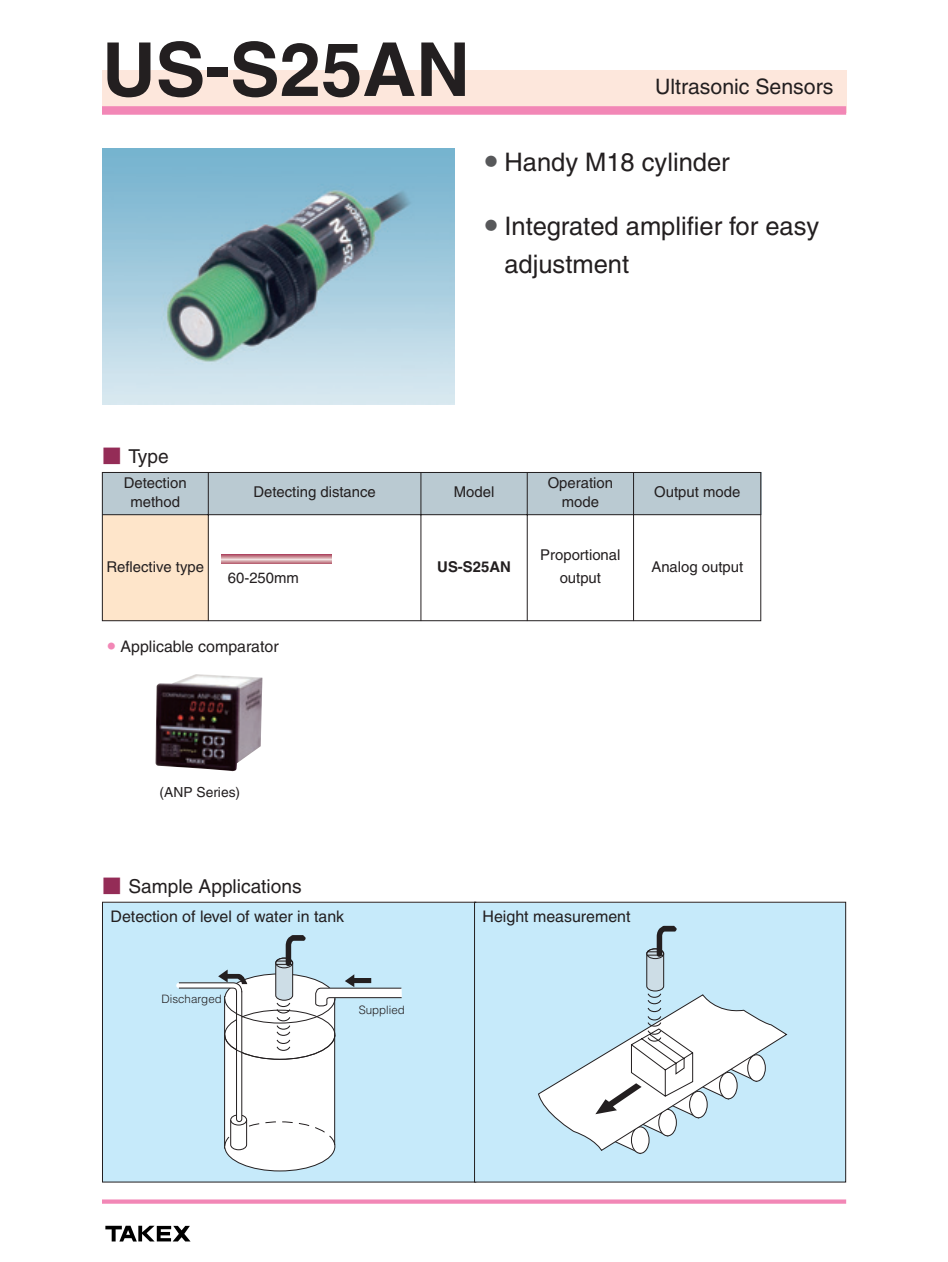
<style>
.page{position:relative;width:948px;height:1262px;background:#fff}
.page>*{position:absolute;margin:0;border:0;box-sizing:border-box;transform-origin:0 0}
.t1{font:700 74.4px "Helvetica";color:#231f20}
.t2{font:25.5px/38.2px "Helvetica";color:#231f20}
.t3{font:21.3px "Helvetica";color:#231f20}
.t4{font:19.2px "Helvetica";color:#231f20}
.t5{font:15.9px "Helvetica";color:#231f20}
.t6{font:14.85px/19.2px "Helvetica";color:#231f20;text-align:center}
.t7{font:700 14.85px "Helvetica";color:#231f20}
.t8{font:13.8px "Helvetica";color:#231f20}
.t9{font:300 11.55px "Helvetica";color:#231f20}
.s1{font-family:"Shin Go";font-weight:500;color:#942c57}
</style>
<div class="page">
<svg style="left:105px;top:1225px;width:85px;height:16px"></svg>
<svg style="left:102px;top:1199px;width:744px;height:4px;background:#f395be"></svg>
<div style="left:102px;top:472px;width:106px;height:149px;background:#fee5ca"></div>
<div style="left:102px;top:472px;width:659px;height:42px;background:#bacad2"></div>
<div style="left:102px;top:472px;width:659px;height:149px;border:1px solid #231f20"></div>
<svg style="left:221px;top:555px;width:111px;height:8px"></svg>
<div style="left:102px;top:70px;width:744px;height:43px;background:#fde7dc"></div>
<div style="left:102px;top:106px;width:744px;height:9px;background:#f287b6"></div>
<img style="left:102px;top:149px;width:353px;height:255px">
<hr style="left:102px;top:514px;width:659px;height:1px;background:#231f20">
<hr style="left:208px;top:472px;width:1px;height:149px;background:#231f20">
<hr style="left:421px;top:472px;width:1px;height:149px;background:#231f20">
<hr style="left:527px;top:472px;width:1px;height:149px;background:#231f20">
<hr style="left:633px;top:472px;width:1px;height:149px;background:#231f20">
<div style="left:103px;top:902px;width:372px;height:279px;background:#c6eafa"></div>
<svg style="left:176px;top:935px;width:226px;height:236px"></svg>
<div style="left:475px;top:902px;width:370px;height:279px;background:#c6eafa"></div>
<svg style="left:538px;top:925px;width:250px;height:229px"></svg>
<div style="left:474px;top:901px;width:372px;height:281px;border:1px solid #231f20"></div>
<img style="left:155px;top:674px;width:107px;height:97px">
<h1 class="t1" style="left:102px;top:24px;width:369px">US-S25AN</h1>
<h3 class="t3" style="left:655px;top:74px;width:180px">Ultrasonic Sensors</h3>
<h2 class="t2" style="left:485px;top:143px;width:247px"><sup>●</sup> Handy M18 cylinder</h2>
<h2 class="t2" style="left:504px;top:207px;width:316px;text-indent:-20px"><sup>●</sup> Integrated amplifier for easy adjustment</h2>
<p class="t4" style="left:102px;top:445px;width:68px"><span class="s1">■</span> Type</p>
<p class="t6" style="left:124px;top:473px;width:64px">Detection method</p>
<p class="t6" style="left:253px;top:482px;width:124px">Detecting distance</p>
<p class="t6" style="left:454px;top:482px;width:42px">Model</p>
<p class="t6" style="left:548px;top:473px;width:67px">Operation mode</p>
<p class="t6" style="left:654px;top:482px;width:88px">Output mode</p>
<p class="t6" style="left:106px;top:557px;width:99px">Reflective type</p>
<p class="t6" style="left:228px;top:568px;width:73px">60-250mm</p>
<p class="t5" style="left:107px;top:637px;width:173px"><sup>●</sup> Applicable comparator</p>
<p class="t8" style="left:160px;top:784px;width:82px">(ANP Series)</p>
<p class="t4" style="left:102px;top:875px;width:201px"><span class="s1">■</span> Sample Applications</p>
<p class="t7" style="left:437px;top:557px;width:75px">US-S25AN</p>
<p class="t6" style="left:540px;top:543px;width:82px;line-height:23.4px">Proportional output</p>
<p class="t6" style="left:651px;top:557px;width:93px">Analog output</p>
<p class="t5" style="left:111px;top:907px;width:235px">Detection of level of water in tank</p>
<p class="t5" style="left:483px;top:907px;width:149px">Height measurement</p>
<p class="t9" style="left:162px;top:991px;width:62px">Discharged</p>
<p class="t9" style="left:359px;top:1002px;width:48px">Supplied</p>
</div>
